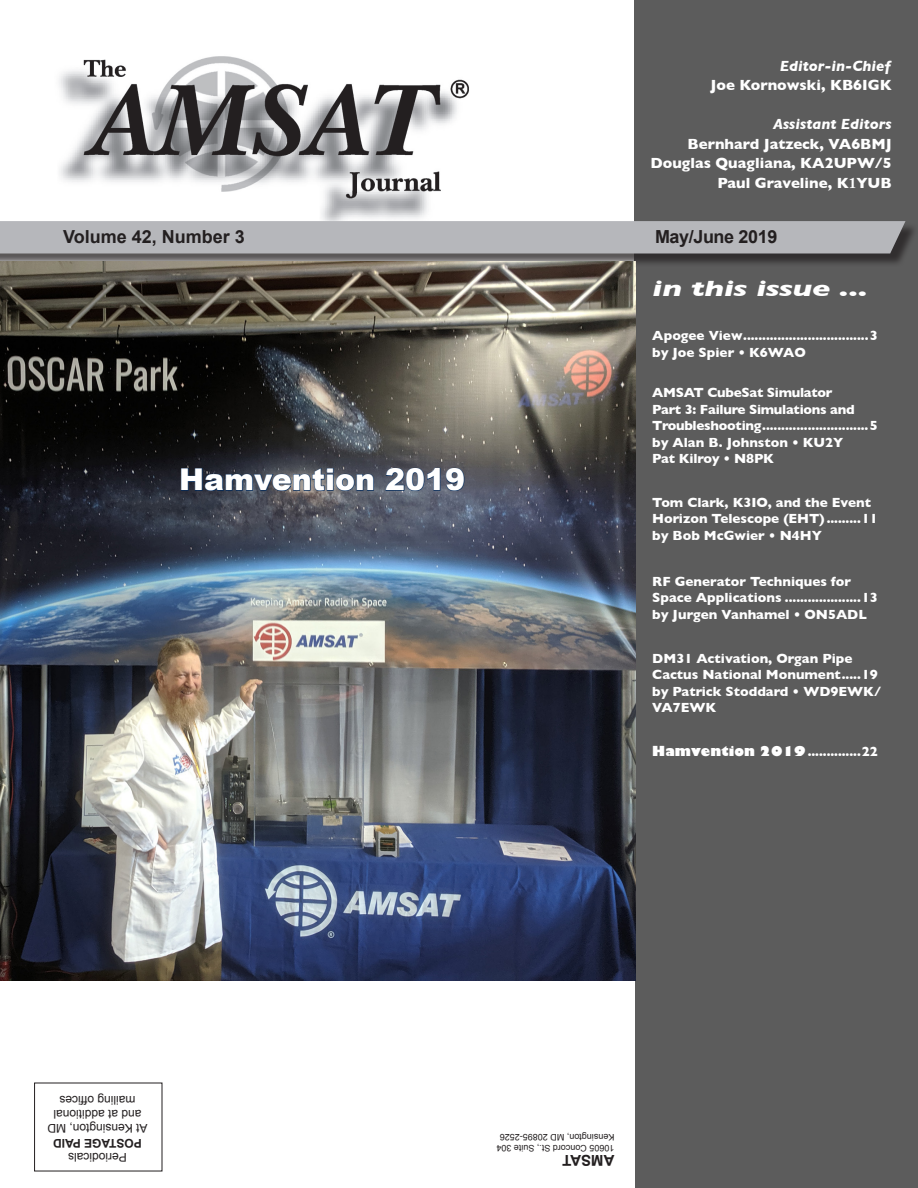
<style>
.page{position:relative;width:918px;height:1188px;background:#fff}
.page>*{position:absolute;margin:0;border:0;box-sizing:border-box;transform-origin:0 0}
.CaptionLeft{font:900 30px "Arial";color:#fff}
.t1{font:italic 700 22.5px "Gill Sans";letter-spacing:-.02em;color:#fff;scale:1.5 1}
.t2{font:700 18px "Arial";color:#231f20}
.t3{font:700 18px "Arial";letter-spacing:-.02em;color:#231f20}
.t4{font:700 15px "Gill Sans";color:#fff}
.t5{font:italic 700 15px "Gill Sans";color:#fff}
.t6{font:700 15px "Arial";color:#231f20}
.t7{font:700 13.5px/16.5px "Gill Sans";color:#fff}
.t8{font:700 13.5px/16.5px "Gill Sans";letter-spacing:-.02em;color:#fff}
.t9{font:12px "Arial";color:#231f20}
.t10{font:700 12px "Arial";color:#231f20}
.t11{font:9px "Arial";color:#231f20}
.s1{font-family:"Adobe Caslon Pro"}
.s2{font-weight:800}
</style>
<div class="page">
<div style="left:634px;top:0;width:284px;height:1188px;background:#5c5c5c"></div>
<img style="left:59px;top:56px;width:410px;height:165px">
<div style="left:0;top:223px;width:918px;height:44px;background:#231f20;opacity:.75"></div>
<div style="left:0;top:221px;width:906px;height:33px;background:#b6b7bb"></div>
<img style="left:0;top:261px;width:635px;height:720px">
<svg style="left:181px;top:468px;width:193px;height:23px;background:#414a5a"></svg>
<svg style="left:385px;top:468px;width:80px;height:23px;background:#495469"></svg>
<p class="t5" style="left:780px;top:57px;width:113px">Editor-in-Chief</p>
<p class="t4" style="left:710px;top:73px;width:183px">Joe Kornowski, KB6IGK</p>
<p class="t5" style="left:773px;top:116px;width:120px">Assistant Editors</p>
<p class="t4" style="left:688px;top:132px;width:206px">Bernhard Jatzeck, VA6BMJ</p>
<p class="t4" style="left:650px;top:151px;width:243px">Douglas Quagliana, KA2UPW/5</p>
<p class="t4" style="left:717px;top:171px;width:176px">Paul Graveline, K<span class="s1">1</span>YUB</p>
<p class="t2" style="left:63px;top:225px;width:183px">Volume 42, Number 3</p>
<p class="t3" style="left:655px;top:225px;width:124px">May/June 2019</p>
<p class="CaptionLeft" style="left:179px;top:458px;width:287px">Hamvention 2019</p>
<p class="t1" style="left:652px;top:276px;width:146px">in this issue ...</p>
<p class="t7" style="left:652px;top:327px;width:227px">Apogee View.................................3</p>
<p class="t7" style="left:652px;top:343px;width:155px">by Joe Spier • K6WAO</p>
<p class="t8" style="left:652px;top:384px;width:182px">AMSAT CubeSat Simulator</p>
<p class="t8" style="left:652px;top:400px;width:227px">Part 3: Failure Simulations and<br>Troubleshooting............................5</p>
<p class="t7" style="left:652px;top:433px;width:193px">by Alan B. Johnston • KU2Y<br>Pat Kilroy • N8PK</p>
<p class="t7" style="left:652px;top:494px;width:227px">Tom Clark, K3IO, and the Event<br>Horizon Telescope (EHT).........11</p>
<p class="t7" style="left:652px;top:527px;width:171px">by Bob McGwier • N4HY</p>
<p class="t7" style="left:652px;top:573px;width:227px">RF Generator Techniques for<br>Space Applications ....................13</p>
<p class="t7" style="left:652px;top:606px;width:216px">by Jurgen Vanhamel • ON5ADL</p>
<p class="t7" style="left:652px;top:649px;width:227px">DM31 Activation, Organ Pipe<br>Cactus National Monument.....19</p>
<p class="t7" style="left:652px;top:682px;width:230px">by Patrick Stoddard • WD9EWK/<br>VA7EWK</p>
<p class="t7" style="left:652px;top:743px;width:227px"><span class="s2">Hamvention 2019</span> ..............22</p>
<p class="t9" style="left:136px;top:1108px;width:78px;rotate:-180deg">mailing offices</p>
<p class="t9" style="left:142px;top:1122px;width:90px;rotate:-180deg">and at additional</p>
<p class="t9" style="left:148px;top:1136px;width:102px;rotate:-180deg">At Kensington, MD</p>
<p class="t10" style="left:142px;top:1151px;width:90px;rotate:-180deg">POSTAGE PAID</p>
<p class="t9" style="left:127px;top:1165px;width:60px;rotate:-180deg">Periodicals</p>
<p class="t11" style="left:614px;top:1143px;width:116px;rotate:-180deg">Kensington, MD 20895-2526</p>
<p class="t11" style="left:614px;top:1154px;width:120px;rotate:-180deg">10605 Concord St., Suite 304</p>
<p class="t6" style="left:614px;top:1171px;width:54px;rotate:-180deg">AMSAT</p>
</div>
